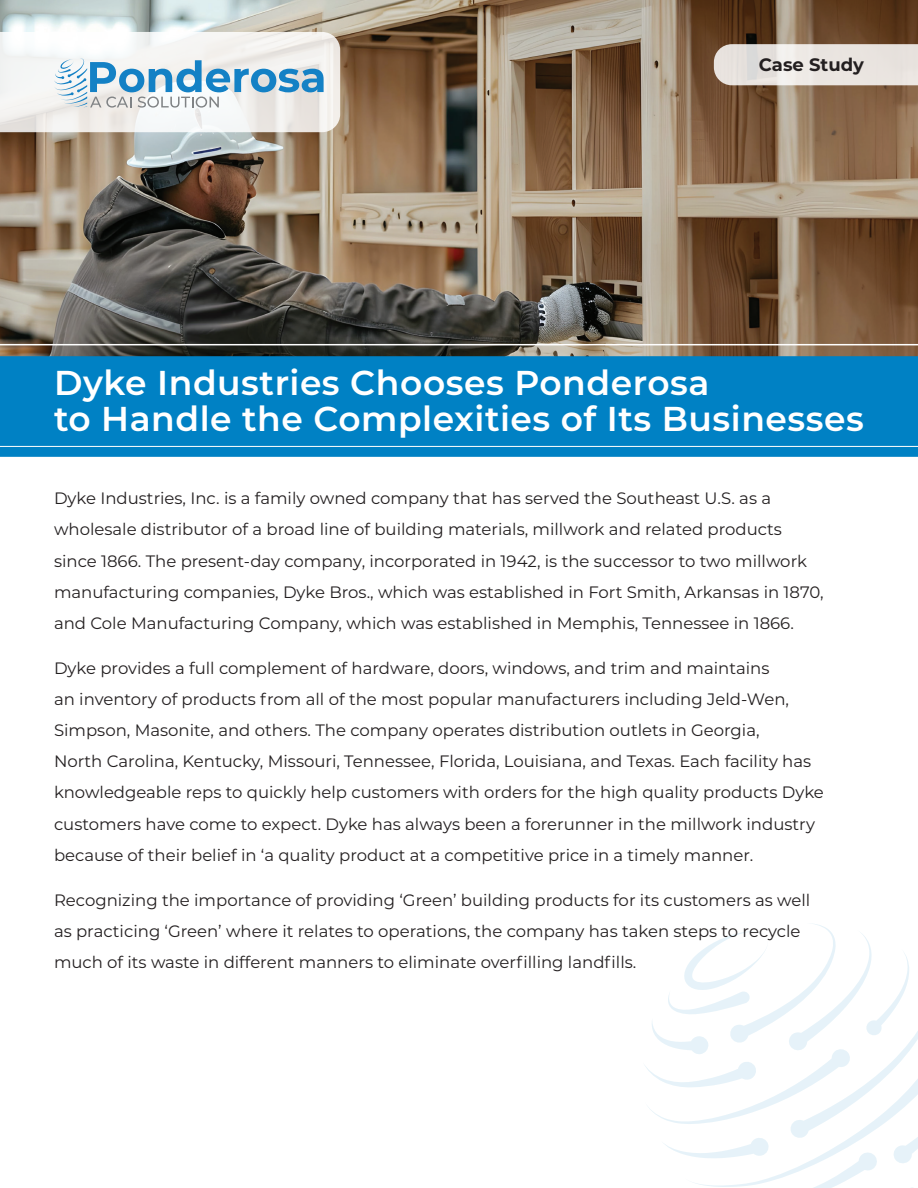
<style>
.page{position:relative;width:918px;height:1188px;background:#fff}
.page>*{position:absolute;margin:0;border:0;box-sizing:border-box;transform-origin:0 0}
.t1{font:600 34.5px/36px "Montserrat";letter-spacing:.015em;color:#fff}
.t2{font:700 18px "Montserrat";color:#231f20}
.t3{font:16.5px/31.2px "Montserrat";color:#231f20}
</style>
<div class="page">
<img style="left:0;top:0;width:918px;height:356px">
<svg style="left:645px;top:924px;width:273px;height:264px"></svg>
<div style="left:0;top:356px;width:918px;height:101px;background:#0081c4"></div>
<svg style="left:714px;top:44px;width:204px;height:41px;background:#e6e0dc"></svg>
<hr style="left:0;top:344px;width:918px;height:1px;background:#fff">
<hr style="left:0;top:446px;width:918px;height:1px;background:#fff">
<svg style="left:0;top:32px;width:340px;height:100px"></svg>
<p class="t2" style="left:759px;top:52px;width:107px">Case Study</p>
<h1 class="t1" style="left:54px;top:364px;width:811px">Dyke Industries Chooses Ponderosa<br>to Handle the Complexities of Its Businesses</h1>
<p class="t3" style="left:54px;top:482px;width:771px">Dyke Industries, Inc. is a family owned company that has served the Southeast U.S. as a wholesale distributor of a broad line of building materials, millwork and related products since 1866. The present-day company, incorporated in 1942, is the successor to two millwork manufacturing companies, Dyke Bros., which was established in Fort Smith, Arkansas in 1870, and Cole Manufacturing Company, which was established in Memphis, Tennessee in 1866.</p>
<p class="t3" style="left:54px;top:652px;width:771px">Dyke provides a full complement of hardware, doors, windows, and trim and maintains<br>an inventory of products from all of the most popular manufacturers including Jeld-Wen, Simpson, Masonite, and others. The company operates distribution outlets in Georgia,<br>North Carolina, Kentucky, Missouri, Tennessee, Florida, Louisiana, and Texas. Each facility has knowledgeable reps to quickly help customers with orders for the high quality products Dyke customers have come to expect. Dyke has always been a forerunner in the millwork industry because of their belief in ‘a quality product at a competitive price in a timely manner.</p>
<p class="t3" style="left:54px;top:884px;width:758px">Recognizing the importance of providing ‘Green’ building products for its customers as well as practicing ‘Green’ where it relates to operations, the company has taken steps to recycle much of its waste in different manners to eliminate overfilling landfills.</p>
</div>
